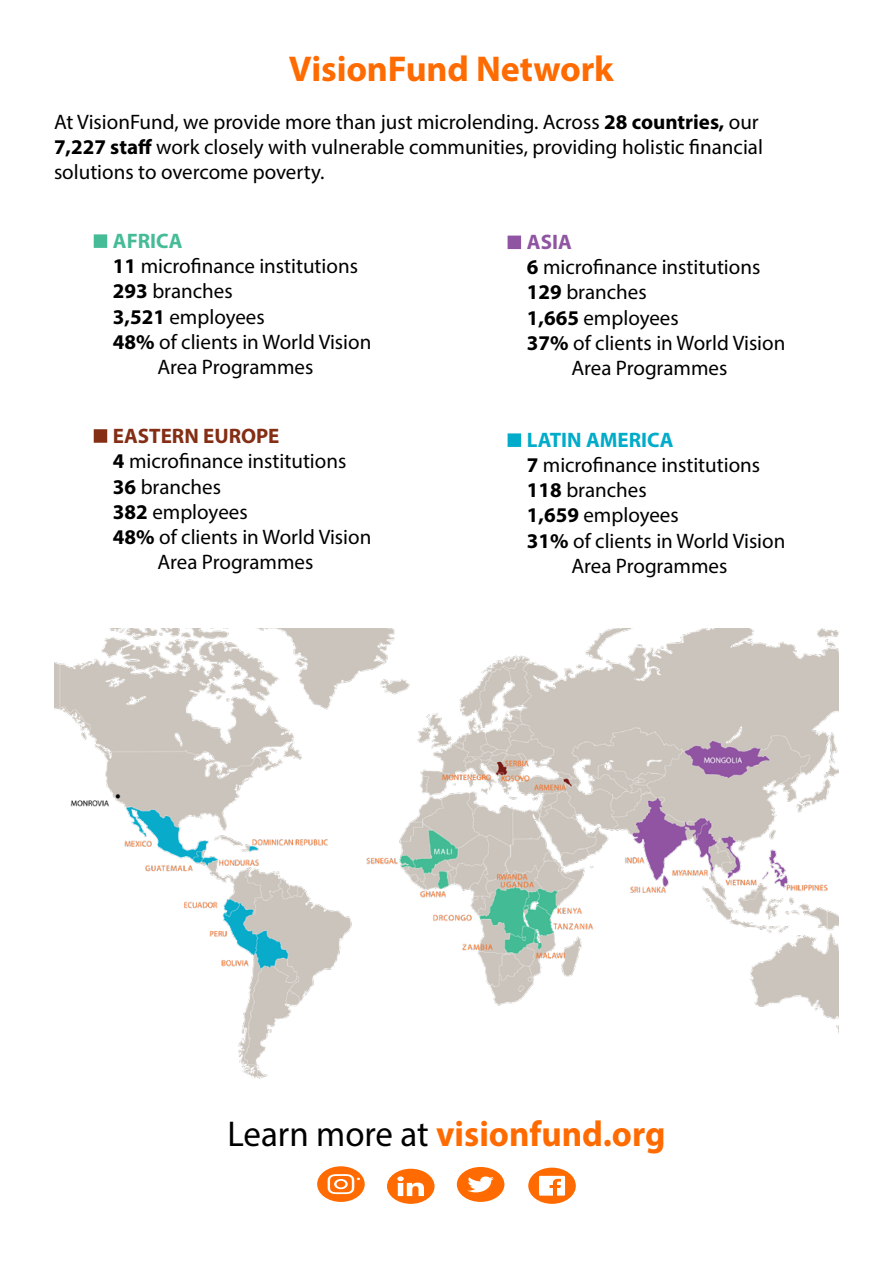
<style>
.page{position:relative;width:893px;height:1263px;background:#fff}
.page>*{position:absolute;margin:0;border:0;box-sizing:border-box;transform-origin:0 0}
.t1{font:700 36px "Myriad Pro";letter-spacing:-.005em;color:#ff6b00}
.t2{font:21px/25.2px "Myriad Pro";color:#000}
.t3{font:700 21px "Myriad Pro";color:#842f15}
.t4{font:700 21px "Myriad Pro";color:#00acca}
.t5{font:700 21px "Myriad Pro";color:#46bc96}
.t6{font:700 21px "Myriad Pro";color:#9055a2}
.s1{font-weight:700}
.s2{font-weight:400;color:#000}
</style>
<div class="page">
<div style="left:457px;top:1167px;width:47px;height:35px;background:#ff6b00;border-radius:50%"></div>
<svg style="left:467px;top:1176px;width:27px;height:16px"></svg>
<div style="left:387px;top:1169px;width:48px;height:35px;background:#ff6b00;border-radius:50%"></div>
<svg style="left:397px;top:1176px;width:27px;height:20px"></svg>
<div style="left:317px;top:1166px;width:48px;height:36px;background:#ff6b00;border-radius:50%"></div>
<svg style="left:328px;top:1174px;width:32px;height:20px"></svg>
<div style="left:528px;top:1167px;width:48px;height:37px;background:#ff6b00;border-radius:50%"></div>
<svg style="left:539px;top:1176px;width:26px;height:20px"></svg>
<img style="left:54px;top:628px;width:785px;height:450px">
<div style="left:94px;top:234px;width:13px;height:14px;background:#46bc96;border:4px solid #46bc96"></div>
<div style="left:94px;top:429px;width:13px;height:14px;background:#842f15;border:4px solid #842f15"></div>
<div style="left:508px;top:236px;width:13px;height:13px;background:#9055a2"></div>
<div style="left:508px;top:433px;width:13px;height:14px;background:#00acca;border:4px solid #00acca"></div>
<h1 class="t1" style="left:289px;top:45px;width:326px">VisionFund Network</h1>
<p class="t2" style="left:54px;top:109px;width:710px">At VisionFund, we provide more than just microlending. Across <span class="s1">28 countries,</span> our<br><span class="s1">7,227 staff</span> work closely with vulnerable communities, providing holistic financial solutions to overcome poverty.</p>
<p class="t5" style="left:113px;top:227px;width:71px">AFRICA</p>
<p class="t2" style="left:113px;top:253px;width:247px"><span class="s1">11</span> microfinance institutions</p>
<p class="t2" style="left:113px;top:278px;width:121px"><span class="s1">293</span> branches</p>
<p class="t2" style="left:113px;top:303px;width:153px"><span class="s1">3,521</span> employees</p>
<p class="t2" style="left:113px;top:329px;width:260px"><span class="s1">48%</span> of clients in World Vision</p>
<p class="t2" style="left:157px;top:354px;width:157px">Area Programmes</p>
<p class="t3" style="left:113px;top:422px;width:168px">EASTERN EUROPE</p>
<p class="t2" style="left:113px;top:448px;width:235px"><span class="s1">4</span> microfinance institutions</p>
<p class="t2" style="left:113px;top:474px;width:110px"><span class="s1">36</span> branches</p>
<p class="t2" style="left:113px;top:499px;width:136px"><span class="s1">382</span> employees</p>
<p class="t2" style="left:113px;top:524px;width:260px"><span class="s1">48%</span> of clients in World Vision</p>
<p class="t2" style="left:157px;top:549px;width:157px">Area Programmes</p>
<p class="t6" style="left:527px;top:228px;width:46px">ASIA</p>
<p class="t2" style="left:527px;top:254px;width:235px"><span class="s1">6</span> microfinance institutions</p>
<p class="t2" style="left:527px;top:279px;width:121px"><span class="s1">129</span> branches</p>
<p class="t2" style="left:527px;top:305px;width:153px"><span class="s1">1,665</span> employees</p>
<p class="t2" style="left:527px;top:330px;width:260px"><span class="s1">37%</span> of clients in World Vision</p>
<p class="t2" style="left:571px;top:355px;width:157px">Area Programmes</p>
<p class="t4" style="left:527px;top:426px;width:148px">LATIN AMERICA</p>
<p class="t2" style="left:527px;top:452px;width:235px"><span class="s1">7</span> microfinance institutions</p>
<p class="t2" style="left:527px;top:477px;width:121px"><span class="s1">118</span> branches</p>
<p class="t2" style="left:527px;top:502px;width:153px"><span class="s1">1,659</span> employees</p>
<p class="t2" style="left:527px;top:528px;width:260px"><span class="s1">31%</span> of clients in World Vision</p>
<p class="t2" style="left:571px;top:553px;width:157px">Area Programmes</p>
<h1 class="t1" style="left:228px;top:1110px;width:439px"><span class="s2">Learn more at</span> visionfund.org</h1>
</div>
